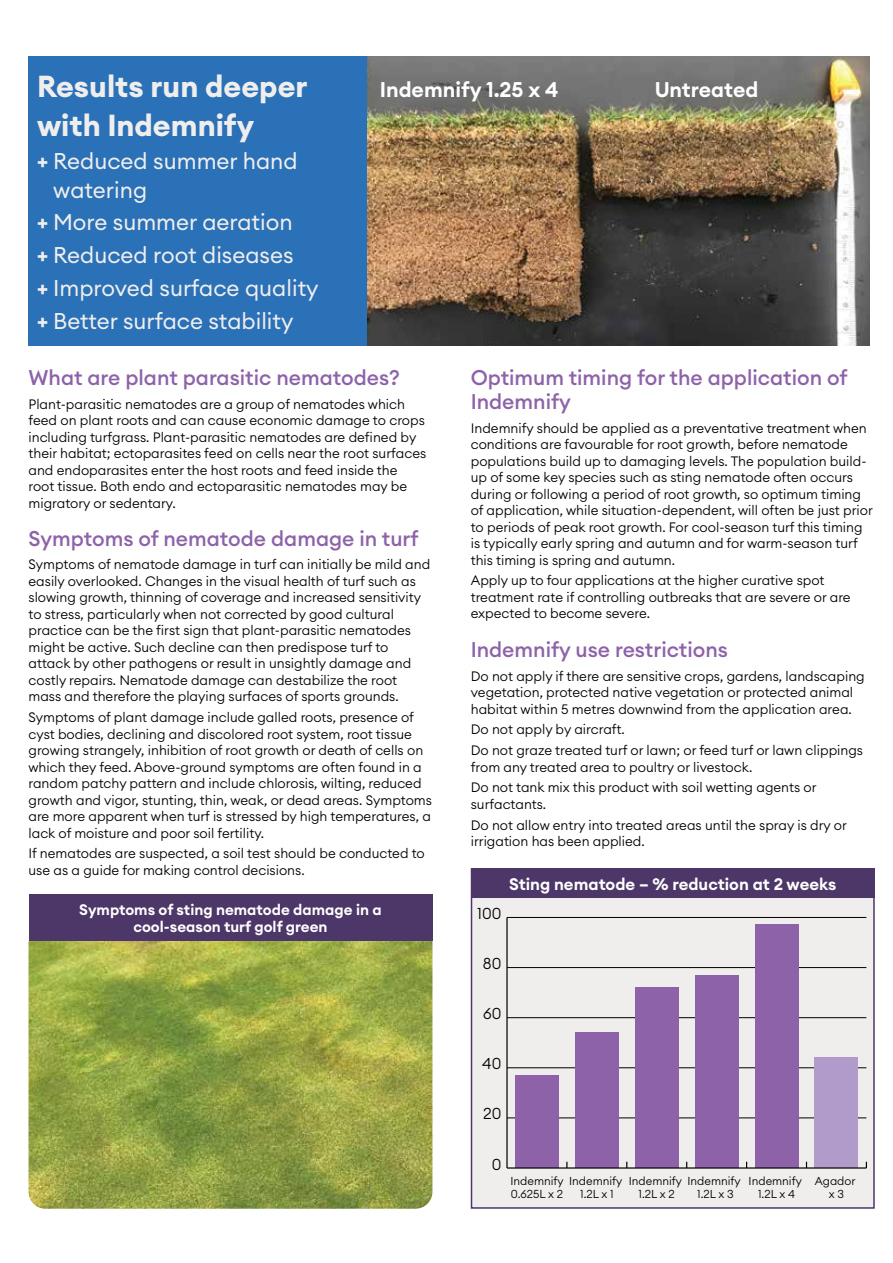
<style>
.page{position:relative;width:893px;height:1263px;background:#fff}
.page>*{position:absolute;margin:0;border:0;box-sizing:border-box;transform-origin:0 0}
.t1{font:700 30px "Euclid Circular A";color:#efeeed}
.t2{font:22.5px/32.7px "Euclid Circular A";color:#efeeed}
.t3{font:500 21px/24px "Euclid Circular A";color:#8d62a9}
.t4{font:600 21px "Euclid Circular A";color:#fff}
.t5{font:600 16.5px "Euclid Circular A";color:#fff}
.t6{font:300 15.6px "Euclid Circular A";color:#000}
.t7{font:600 15px/17.2px "Euclid Circular A";color:#fff;text-align:center}
.t8{font:300 13.5px/16.5px "Euclid Circular A";color:#000}
.t9{font:300 11.4px/13.2px "Euclid Circular A";color:#000;text-align:center}
.s1{font-weight:600}
</style>
<div class="page">
<div style="left:471px;top:869px;width:403px;height:339px;background:#efeeed"></div>
<hr style="left:507px;top:1117px;width:359px;height:1px;background:#000">
<hr style="left:507px;top:1067px;width:359px;height:1px;background:#000">
<hr style="left:507px;top:1017px;width:359px;height:1px;background:#000">
<hr style="left:507px;top:967px;width:359px;height:1px;background:#000">
<hr style="left:507px;top:917px;width:359px;height:1px;background:#000">
<div style="left:515px;top:1075px;width:43px;height:93px;background:#8d62a9"></div>
<div style="left:575px;top:1033px;width:43px;height:135px;background:#8d62a9"></div>
<div style="left:635px;top:987px;width:43px;height:181px;background:#8d62a9"></div>
<div style="left:695px;top:975px;width:43px;height:193px;background:#8d62a9"></div>
<div style="left:755px;top:925px;width:43px;height:243px;background:#8d62a9"></div>
<div style="left:815px;top:1058px;width:43px;height:110px;background:#b19bca"></div>
<hr style="left:507px;top:1167px;width:359px;height:1px;background:#000">
<hr style="left:506px;top:917px;width:2px;height:251px;background:#000">
<div style="left:471px;top:868px;width:404px;height:341px;border:2px solid #4d3668"></div>
<img style="left:367px;top:56px;width:503px;height:289px">
<div style="left:29px;top:56px;width:338px;height:289px;background:#2b71b8"></div>
<div style="left:471px;top:868px;width:404px;height:30px;background:#4d3668"></div>
<div style="left:29px;top:894px;width:403px;height:47px;background:#4d3668"></div>
<img style="left:29px;top:941px;width:403px;height:268px">
<h1 class="t1" style="left:37px;top:67px;width:272px">Results run deeper</h1>
<h3 class="t4" style="left:380px;top:76px;width:180px">Indemnify 1.25 x 4</h3>
<h3 class="t4" style="left:655px;top:76px;width:105px">Untreated</h3>
<h1 class="t1" style="left:37px;top:106px;width:218px">with Indemnify</h1>
<h2 class="t2" style="left:53px;top:147px;width:246px;line-height:28.5px;text-indent:-16px"><span class="s1">+</span> Reduced summer hand watering</h2>
<h2 class="t2" style="left:37px;top:206px;width:283px"><span class="s1">+</span> More summer aeration<br><span class="s1">+</span> Reduced root diseases<br><span class="s1">+</span> Improved surface quality <span class="s1">+</span> Better surface stability</h2>
<h3 class="t3" style="left:471px;top:366px;width:378px">Optimum timing for the application of<br>Indemnify</h3>
<p class="t8" style="left:471px;top:419px;width:404px">Indemnify should be applied as a preventative treatment when conditions are favourable for root growth, before nematode populations build up to damaging levels. The population build&shy;up of some key species such as sting nematode often occurs during or following a period of root growth, so optimum timing of application, while situation-dependent, will often be just prior to periods of peak root growth. For cool-season turf this timing is typically early spring and autumn and for warm-season turf this timing is spring and autumn.</p>
<p class="t8" style="left:471px;top:572px;width:381px">Apply up to four applications at the higher curative spot treatment rate if controlling outbreaks that are severe or are expected to become severe.</p>
<h3 class="t3" style="left:471px;top:638px;width:259px">Indemnify use restrictions</h3>
<p class="t8" style="left:471px;top:667px;width:395px">Do not apply if there are sensitive crops, gardens, landscaping vegetation, protected native vegetation or protected animal habitat within 5 metres downwind from the application area.</p>
<p class="t8" style="left:471px;top:719px;width:394px;line-height:20.7px">Do not apply by aircraft.<br>Do not graze treated turf or lawn; or feed turf or lawn clippings</p>
<p class="t8" style="left:471px;top:756px;width:347px;line-height:20.7px">from any treated area to poultry or livestock.<br>Do not tank mix this product with soil wetting agents or</p>
<p class="t8" style="left:471px;top:794px;width:378px;line-height:20.7px">surfactants.<br>Do not allow entry into treated areas until the spray is dry or</p>
<p class="t8" style="left:471px;top:833px;width:176px">irrigation has been applied.</p>
<p class="t5" style="left:509px;top:873px;width:329px">Sting nematode – % reduction at 2 weeks</p>
<p class="t7" style="left:79px;top:901px;width:304px">Symptoms of sting nematode damage in a cool-season turf golf green</p>
<h3 class="t3" style="left:29px;top:366px;width:373px">What are plant parasitic nematodes?</h3>
<p class="t8" style="left:29px;top:395px;width:399px">Plant-parasitic nematodes are a group of nematodes which feed on plant roots and can cause economic damage to crops including turfgrass. Plant-parasitic nematodes are defined by their habitat; ectoparasites feed on cells near the root surfaces and endoparasites enter the host roots and feed inside the root tissue. Both endo and ectoparasitic nematodes may be migratory or sedentary.</p>
<h3 class="t3" style="left:29px;top:526px;width:392px">Symptoms of nematode damage in turf</h3>
<p class="t8" style="left:29px;top:556px;width:403px">Symptoms of nematode damage in turf can initially be mild and easily overlooked. Changes in the visual health of turf such as slowing growth, thinning of coverage and increased sensitivity to stress, particularly when not corrected by good cultural practice can be the first sign that plant-parasitic nematodes might be active. Such decline can then predispose turf to attack by other pathogens or result in unsightly damage and costly repairs. Nematode damage can destabilize the root mass and therefore the playing surfaces of sports grounds.</p>
<p class="t8" style="left:29px;top:709px;width:405px">Symptoms of plant damage include galled roots, presence of cyst bodies, declining and discolored root system, root tissue growing strangely, inhibition of root growth or death of cells on which they feed. Above-ground symptoms are often found in a random patchy pattern and include chlorosis, wilting, reduced growth and vigor, stunting, thin, weak, or dead areas. Symptoms are more apparent when turf is stressed by high temperatures, a lack of moisture and poor soil fertility.</p>
<p class="t8" style="left:29px;top:845px;width:398px">If nematodes are suspected, a soil test should be conducted to use as a guide for making control decisions.</p>
<p class="t6" style="left:477px;top:903px;width:26px">100</p>
<p class="t6" style="left:483px;top:953px;width:20px">80</p>
<p class="t6" style="left:483px;top:1003px;width:20px">60</p>
<p class="t6" style="left:482px;top:1054px;width:21px">40</p>
<p class="t6" style="left:483px;top:1104px;width:20px">20</p>
<p class="t6" style="left:492px;top:1154px;width:11px">0</p>
<p class="t9" style="left:510px;top:1174px;width:55px;text-align:left">Indemnify<br>0.625L x 2</p>
<p class="t9" style="left:569px;top:1174px;width:55px">Indemnify<br>1.2L x 1</p>
<p class="t9" style="left:629px;top:1174px;width:55px">Indemnify<br>1.2L x 2</p>
<p class="t9" style="left:687px;top:1174px;width:55px">Indemnify<br>1.2L x 3</p>
<p class="t9" style="left:749px;top:1174px;width:55px">Indemnify<br>1.2L x 4</p>
<p class="t9" style="left:815px;top:1174px;width:42px">Agador x 3</p>
</div>
